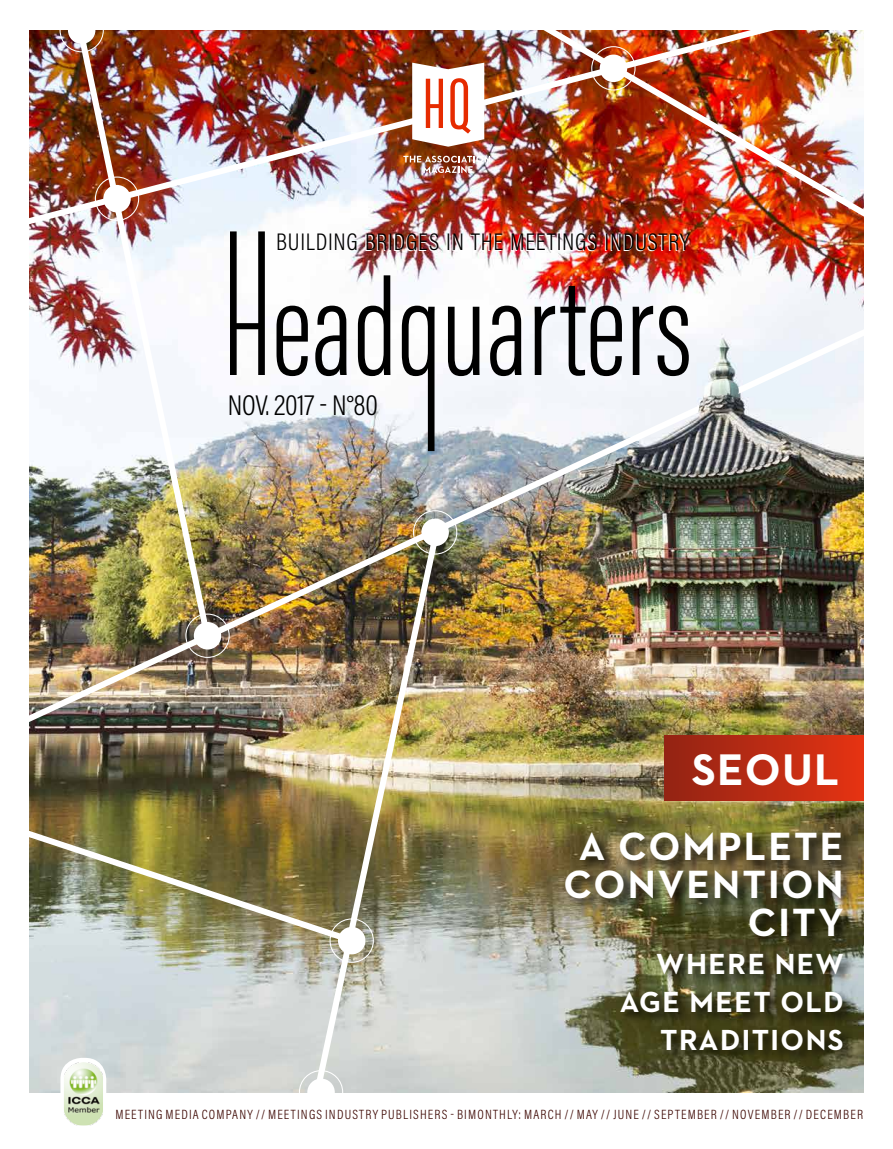
<style>
.page{position:relative;width:893px;height:1149px;background:#fff}
.page>*{position:absolute;margin:0;border:0;box-sizing:border-box;transform-origin:0 0}
.t1{font:700 45px "Neutraface 2 Text";letter-spacing:.03em;color:#fff}
.t2{font:700 40.05px/38px "Neutraface 2 Text";letter-spacing:.05em;color:#fff;text-align:right}
.t3{font:700 29.55px/38px "Neutraface 2 Text";letter-spacing:.05em;color:#fff;text-align:right}
.t4{font:300 28.8px "Acumin Pro Cond";letter-spacing:-.01em;color:#000}
.t5{font:300 24.3px "Acumin Pro Cond";letter-spacing:.03em;color:#000}
.t6{font:300 13.5px "Acumin Pro Cond";letter-spacing:.09em;color:#3c0600}
</style>
<div class="page">
<img style="left:30px;top:229px;width:833px;height:863px">
<img style="left:29px;top:30px;width:802px;height:202px">
<img style="left:503px;top:30px;width:361px;height:199px">
<div style="left:600px;top:55px;width:27px;height:27px;background:#fff;border-radius:50%"></div>
<div style="left:591px;top:46px;width:45px;height:44px;border:1px solid #fff;border-radius:50%"></div>
<img style="left:230px;top:231px;width:459px;height:86px">
<svg style="left:412px;top:63px;width:72px;height:84px"></svg>
<svg style="left:403px;top:156px;width:87px;height:17px"></svg>
<div style="left:563px;top:829px;width:294px;height:234px;background:#000;opacity:.75"></div>
<div style="left:60px;top:1057px;width:46px;height:70px;background:#fff;border-radius:21px"></div>
<img style="left:64px;top:1061px;width:39px;height:64px">
<img style="left:29px;top:317px;width:835px;height:415px">
<img style="left:302px;top:524px;width:142px;height:569px">
<img style="left:68px;top:30px;width:147px;height:615px">
<div style="left:194px;top:621px;width:27px;height:28px;background:#fff;border-radius:50%"></div>
<div style="left:185px;top:613px;width:45px;height:44px;border:1px solid #fff;border-radius:50%"></div>
<div style="left:299px;top:1069px;width:44px;height:45px;border:1px solid #fff;border-radius:50%"></div>
<div style="left:307px;top:1078px;width:28px;height:27px;background:#fff;border-radius:50%"></div>
<img style="left:29px;top:816px;width:331px;height:131px">
<div style="left:338px;top:926px;width:27px;height:28px;background:#fff;border-radius:50%"></div>
<div style="left:330px;top:918px;width:44px;height:44px;border:1px solid #fff;border-radius:50%"></div>
<div style="left:421px;top:518px;width:28px;height:28px;background:#fff;border-radius:50%"></div>
<div style="left:413px;top:510px;width:44px;height:44px;border:1px solid #fff;border-radius:50%"></div>
<div style="left:60px;top:8px;width:44px;height:44px;border:1px solid #fff;border-radius:50%"></div>
<div style="left:68px;top:16px;width:27px;height:28px;background:#fff;border-radius:50%"></div>
<img style="left:698px;top:373px;width:42px;height:39px">
<div style="left:665px;top:734px;width:198px;height:65px;background:linear-gradient(to right,#922414,#e43313)"></div>
<h3 class="t5" style="left:276px;top:226px;width:415px">BUILDING BRIDGES IN THE MEETINGS INDUSTRY</h3>
<h3 class="t4" style="left:228px;top:386px;width:152px">NOV. 2017 - N°80</h3>
<h1 class="t1" style="left:692px;top:740px;width:149px">SEOUL</h1>
<h2 class="t2" style="left:563px;top:826px;width:282px">A COMPLETE<br>CONVENTION<br>CITY</h2>
<h3 class="t3" style="left:620px;top:943px;width:225px">WHERE NEW<br>AGE MEET OLD<br>TRADITIONS</h3>
<p class="t6" style="left:115px;top:1105px;width:749px">MEETING MEDIA COMPANY // MEETINGS INDUSTRY PUBLISHERS - BIMONTHLY: MARCH // MAY // JUNE // SEPTEMBER // NOVEMBER // DECEMBER</p>
</div>
